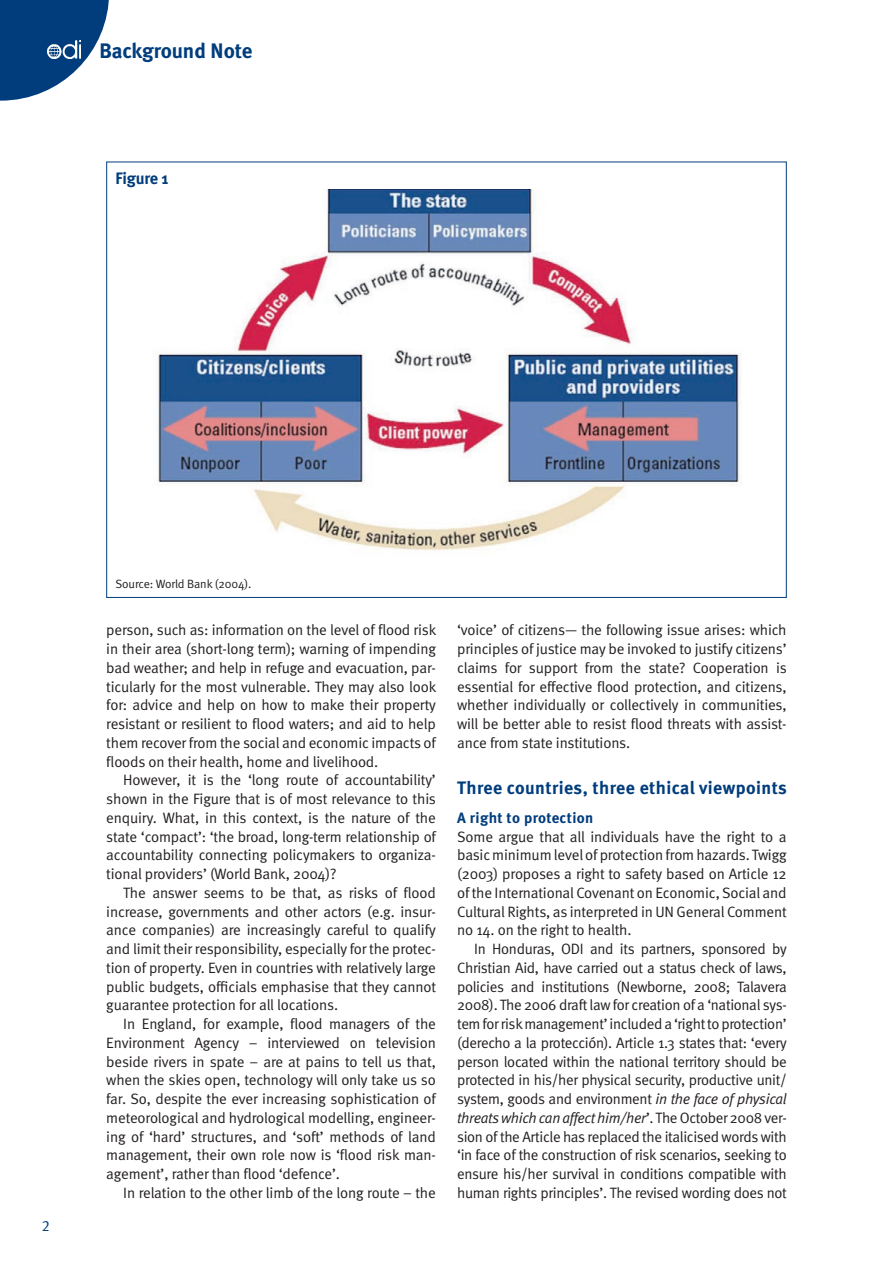
<style>
.page{position:relative;width:893px;height:1263px;background:#fff}
.page>*{position:absolute;margin:0;border:0;box-sizing:border-box;transform-origin:0 0}
.c3_Strapline_left{font:700 21px "Meta";letter-spacing:-.005em;color:#013d7d}
._4_Subhead{font:700 18px "Meta";letter-spacing:.025em;color:#013d7d}
.b3_Box_head{font:700 16.5px "Meta";letter-spacing:-.01em;color:#013d7d}
._1_Body_text{font:15px/18.8px "Meta Normal";letter-spacing:-.01em;color:#231f20;text-align:justify}
._2_Body_no_indent{font:15px/18.8px "Meta Normal";letter-spacing:-.01em;color:#231f20;text-align:justify}
._5_Small_subhead{font:700 15px "Meta";letter-spacing:.025em;color:#013d7d}
.t1{font:15px "Meta Normal Expert";color:#013d7d}
.b2_Box_text_no_inden{font:12px "Meta Normal";letter-spacing:-.01em;color:#231f20}
.s1{font-style:italic}
</style>
<div class="page">
<svg style="left:0;top:0;width:109px;height:101px"></svg>
<svg style="left:47px;top:40px;width:33px;height:19px"></svg>
<img style="left:48px;top:41px;width:32px;height:18px">
<img style="left:157px;top:190px;width:585px;height:361px">
<p class="c3_Strapline_left" style="left:99px;top:38px;width:154px">Background Note</p>
<p class="b3_Box_head" style="left:116px;top:168px;width:55px">Figure 1</p>
<p class="t1" style="left:42px;top:1218px;width:9px">2</p>
<p class="b2_Box_text_no_inden" style="left:116px;top:577px;width:137px">Source: World Bank (2004).</p>
<p class="_1_Body_text" style="left:106px;top:620px;width:331px">person, such as: information on the level of flood risk in their area (short-long term); warning of impending bad weather; and help in refuge and evacuation, par&shy;ticularly for the most vulnerable. They may also look for: advice and help on how to make their property resistant or resilient to flood waters; and aid to help them recover from the social and economic impacts of floods on their health, home and livelihood.</p>
<p class="_1_Body_text" style="left:106px;top:770px;width:331px;text-indent:17px">However, it is the ‘long route of accountability’ shown in the Figure that is of most relevance to this enquiry. What, in this context, is the nature of the state ‘compact’: ‘the broad, long-term relationship of accountability connecting policymakers to organiza&shy;tional providers’ (World Bank, 2004)?</p>
<p class="_1_Body_text" style="left:106px;top:883px;width:331px;text-indent:17px">The answer seems to be that, as risks of flood increase, governments and other actors (e.g. insur&shy;ance companies) are increasingly careful to qualify and limit their responsibility, especially for the protec&shy;tion of property. Even in countries with relatively large public budgets, officials emphasise that they cannot guarantee protection for all locations.</p>
<p class="_1_Body_text" style="left:106px;top:1014px;width:331px;text-indent:17px">In England, for example, flood managers of the Environment Agency – interviewed on television beside rivers in spate – are at pains to tell us that, when the skies open, technology will only take us so far. So, despite the ever increasing sophistication of meteorological and hydrological modelling, engineer&shy;ing of ‘hard’ structures, and ‘soft’ methods of land management, their own role now is ‘flood risk man&shy;agement’, rather than flood ‘defence’.</p>
<p class="_1_Body_text" style="left:123px;top:1183px;width:314px">In relation to the other limb of the long route – the</p>
<p class="_1_Body_text" style="left:457px;top:620px;width:331px">‘voice’ of citizens— the following issue arises: which principles of justice may be invoked to justify citizens’ claims for support from the state? Cooperation is essential for effective flood protection, and citizens, whether individually or collectively in communities, will be better able to resist flood threats with assist&shy;ance from state institutions.</p>
<p class="_4_Subhead" style="left:457px;top:776px;width:331px">Three countries, three ethical viewpoints</p>
<p class="_5_Small_subhead" style="left:457px;top:808px;width:138px">A right to protection</p>
<p class="_2_Body_no_indent" style="left:457px;top:827px;width:331px">Some argue that all individuals have the right to a basic minimum level of protection from hazards. Twigg (2003) proposes a right to safety based on Article 12 of the International Covenant on Economic, Social and Cultural Rights, as interpreted in UN General Comment no 14. on the right to health.</p>
<p class="_1_Body_text" style="left:457px;top:939px;width:331px;text-indent:17px">In Honduras, ODI and its partners, sponsored by Christian Aid, have carried out a status check of laws, policies and institutions (Newborne, 2008; Talavera 2008). The 2006 draft law for creation of a ‘national sys&shy;tem for risk management’ included a ‘right to protection’ (derecho a la protección). Article 1.3 states that: ‘every person located within the national territory should be protected in his/her physical security, productive unit/ system, goods and environment <span class="s1">in the face of physical threats which can affect him/her</span>’. The October 2008 ver&shy;sion of the Article has replaced the italicised words with ‘in face of the construction of risk scenarios, seeking to ensure his/her survival in conditions compatible with human rights principles’. The revised wording does not</p>
</div>
